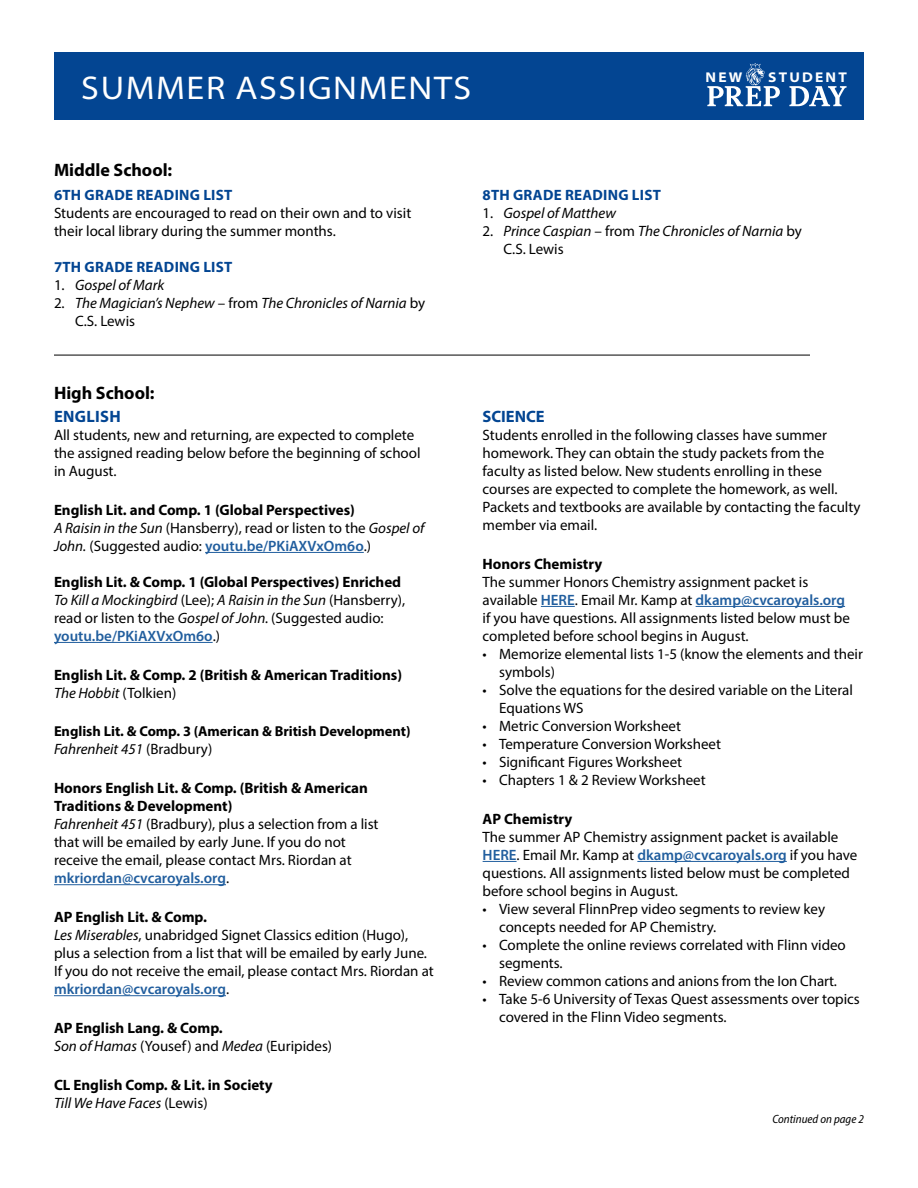
<style>
.page{position:relative;width:918px;height:1188px;background:#fff}
.page>*{position:absolute;margin:0;border:0;box-sizing:border-box;transform-origin:0 0}
.t1{font:semi-expanded 33px "Myriad Pro";letter-spacing:.05em;color:#fff}
.t2{font:700 18px "Myriad Pro";color:#000}
.t3{font:700 16.5px "Myriad Pro";letter-spacing:.01em;color:#034592}
.t4{font:15px/18px "Myriad Pro";color:#000}
.t5{font:700 15px/18px "Myriad Pro";color:#000}
.t6{font:italic 15px/18px "Myriad Pro";color:#000}
.t7{font:700 15px "Myriad Pro";letter-spacing:.02em;color:#034592}
.t8{font:600 15px "Myriad Pro";color:#215e9e}
.t9{font:700 14.4px "Myriad Pro";color:#000}
.t10{font:700 semi-expanded 14.1px "Myriad Pro";letter-spacing:.155em;color:#fff}
.t11{font:italic semi-condensed 12px "Myriad Pro";color:#000}
.s1{font-style:normal}
.s2{font-style:italic}
.s3{font-weight:600;color:#215e9e}
.s4{font-weight:400;color:#000}
</style>
<div class="page">
<div style="left:54px;top:52px;width:810px;height:67px;background:#034592"></div>
<svg style="left:789px;top:86px;width:58px;height:20px"></svg>
<svg style="left:707px;top:63px;width:73px;height:43px"></svg>
<hr style="left:205px;top:552px;width:159px;height:1px;background:#215e9e">
<hr style="left:54px;top:642px;width:159px;height:1px;background:#215e9e">
<hr style="left:54px;top:884px;width:172px;height:1px;background:#215e9e">
<hr style="left:54px;top:995px;width:172px;height:1px;background:#215e9e">
<hr style="left:541px;top:606px;width:34px;height:1px;background:#215e9e">
<hr style="left:696px;top:606px;width:149px;height:1px;background:#215e9e">
<hr style="left:483px;top:861px;width:34px;height:1px;background:#215e9e">
<hr style="left:637px;top:861px;width:150px;height:1px;background:#215e9e">
<hr style="left:54px;top:355px;width:756px;height:1px;background:#000">
<p class="t1" style="left:81px;top:68px;width:391px">SUMMER ASSIGNMENTS</p>
<p class="t10" style="left:706px;top:68px;width:38px">NEW</p>
<p class="t10" style="left:768px;top:68px;width:80px">STUDENT</p>
<p class="t2" style="left:54px;top:158px;width:120px">Middle School:</p>
<p class="t7" style="left:54px;top:185px;width:180px">6TH GRADE READING LIST</p>
<p class="t4" style="left:54px;top:203px;width:359px">Students are encouraged to read on their own and to visit their local library during the summer months.</p>
<p class="t7" style="left:54px;top:257px;width:180px">7TH GRADE READING LIST</p>
<p class="t6" style="left:54px;top:275px;width:112px"><span class="s1">1.</span> Gospel of Mark</p>
<p class="t6" style="left:75px;top:293px;width:352px;text-indent:-21px"><span class="s1">2.</span> The Magician’s Nephew <span class="s1">– from</span> The Chronicles of Narnia <span class="s1">by<br>C.S. Lewis</span></p>
<p class="t2" style="left:54px;top:381px;width:102px">High School:</p>
<p class="t3" style="left:54px;top:406px;width:68px">ENGLISH</p>
<p class="t4" style="left:54px;top:426px;width:368px">All students, new and returning, are expected to complete the assigned reading below before the beginning of school in August.</p>
<p class="t5" style="left:54px;top:500px;width:302px">English Lit. and Comp. 1 (Global Perspectives)</p>
<p class="t4" style="left:54px;top:519px;width:372px"><span class="s2">A Raisin in the Sun</span> (Hansberry), read or listen to the <span class="s2">Gospel of<br>John.</span> (Suggested audio: <span class="s3">youtu.be/PKiAXVxOm6o</span>.)</p>
<p class="t5" style="left:54px;top:572px;width:349px">English Lit. &amp; Comp. 1 (Global Perspectives) Enriched</p>
<p class="t4" style="left:54px;top:591px;width:353px"><span class="s2">To Kill a Mockingbird</span> (Lee); <span class="s2">A Raisin in the Sun</span> (Hansberry), read or listen to the <span class="s2">Gospel of John.</span> (Suggested audio:</p>
<p class="t8" style="left:54px;top:626px;width:168px">youtu.be/PKiAXVxOm6o<span class="s4">.)</span></p>
<p class="t5" style="left:54px;top:665px;width:350px">English Lit. &amp; Comp. 2 (British &amp; American Traditions)</p>
<p class="t6" style="left:54px;top:684px;width:124px">The Hobbit <span class="s1">(Tolkien)</span></p>
<p class="t9" style="left:54px;top:722px;width:358px">English Lit. &amp; Comp. 3 (American &amp; British Development)</p>
<p class="t6" style="left:54px;top:740px;width:160px">Fahrenheit 451 <span class="s1">(Bradbury)</span></p>
<p class="t5" style="left:54px;top:779px;width:315px">Honors English Lit. &amp; Comp. (British &amp; American<br>Traditions &amp; Development)</p>
<p class="t4" style="left:54px;top:815px;width:326px"><span class="s2">Fahrenheit 451</span> (Bradbury), plus a selection from a list</p>
<p class="t4" style="left:54px;top:833px;width:293px">that will be emailed by early June. If you do not</p>
<p class="t4" style="left:54px;top:851px;width:299px">receive the email, please contact Mrs. Riordan at</p>
<p class="t8" style="left:54px;top:869px;width:177px">mkriordan@cvcaroyals.org<span class="s4">.</span></p>
<p class="t5" style="left:54px;top:908px;width:154px">AP English Lit. &amp; Comp.</p>
<p class="t4" style="left:54px;top:926px;width:381px"><span class="s2">Les Miserables</span>, unabridged Signet Classics edition (Hugo), plus a selection from a list that will be emailed by early June.<br>If you do not receive the email, please contact Mrs. Riordan at <span class="s3">mkriordan@cvcaroyals.org</span>.</p>
<p class="t5" style="left:54px;top:1019px;width:170px">AP English Lang. &amp; Comp.</p>
<p class="t4" style="left:54px;top:1037px;width:280px"><span class="s2">Son of Hamas</span> (Yousef) and <span class="s2">Medea</span> (Euripides)</p>
<p class="t5" style="left:54px;top:1076px;width:220px">CL English Comp. &amp; Lit. in Society</p>
<p class="t6" style="left:54px;top:1094px;width:155px">Till We Have Faces <span class="s1">(Lewis)</span></p>
<p class="t7" style="left:483px;top:185px;width:180px">8TH GRADE READING LIST</p>
<p class="t6" style="left:483px;top:203px;width:135px"><span class="s1">1.</span> Gospel of Matthew</p>
<p class="t6" style="left:483px;top:221px;width:321px"><span class="s1">2.</span> Prince Caspian <span class="s1">– from</span> The Chronicles of Narnia <span class="s1">by</span></p>
<p class="t4" style="left:504px;top:239px;width:62px">C.S. Lewis</p>
<p class="t3" style="left:483px;top:406px;width:64px">SCIENCE</p>
<p class="t4" style="left:483px;top:426px;width:379px">Students enrolled in the following classes have summer homework. They can obtain the study packets from the faculty as listed below. New students enrolling in these courses are expected to complete the homework, as well.<br>Packets and textbooks are available by contacting the faculty member via email.</p>
<p class="t5" style="left:483px;top:554px;width:121px">Honors Chemistry</p>
<p class="t4" style="left:483px;top:573px;width:369px">The summer Honors Chemistry assignment packet is available <span class="s3">HERE</span>. Email Mr. Kamp at <span class="s3">dkamp@cvcaroyals.org </span>if you have questions. All assignments listed below must be completed before school begins in August.</p>
<p class="t4" style="left:499px;top:645px;width:365px;text-indent:-16px">• Memorize elemental lists 1-5 (know the elements and their symbols)</p>
<p class="t4" style="left:499px;top:681px;width:355px;text-indent:-16px">• Solve the equations for the desired variable on the Literal<br>Equations WS</p>
<p class="t4" style="left:483px;top:717px;width:200px">• Metric Conversion Worksheet</p>
<p class="t4" style="left:483px;top:735px;width:240px">• Temperature Conversion Worksheet</p>
<p class="t4" style="left:483px;top:753px;width:201px">• Significant Figures Worksheet</p>
<p class="t4" style="left:483px;top:771px;width:225px">• Chapters 1 &amp; 2 Review Worksheet</p>
<p class="t5" style="left:483px;top:809px;width:91px">AP Chemistry</p>
<p class="t4" style="left:483px;top:828px;width:376px">The summer AP Chemistry assignment packet is available <span class="s3">HERE</span>. Email Mr. Kamp at <span class="s3">dkamp@cvcaroyals.org</span> if you have questions. All assignments listed below must be completed before school begins in August.</p>
<p class="t4" style="left:499px;top:900px;width:328px;text-indent:-16px">• View several FlinnPrep video segments to review key concepts needed for AP Chemistry.</p>
<p class="t4" style="left:499px;top:936px;width:348px;text-indent:-16px">• Complete the online reviews correlated with Flinn video segments.</p>
<p class="t4" style="left:483px;top:972px;width:356px">• Review common cations and anions from the Ion Chart.</p>
<p class="t4" style="left:499px;top:990px;width:362px;text-indent:-16px">• Take 5-6 University of Texas Quest assessments over topics covered in the Flinn Video segments.</p>
<p class="t11" style="left:772px;top:1112px;width:93px">Continued on page 2</p>
</div>
